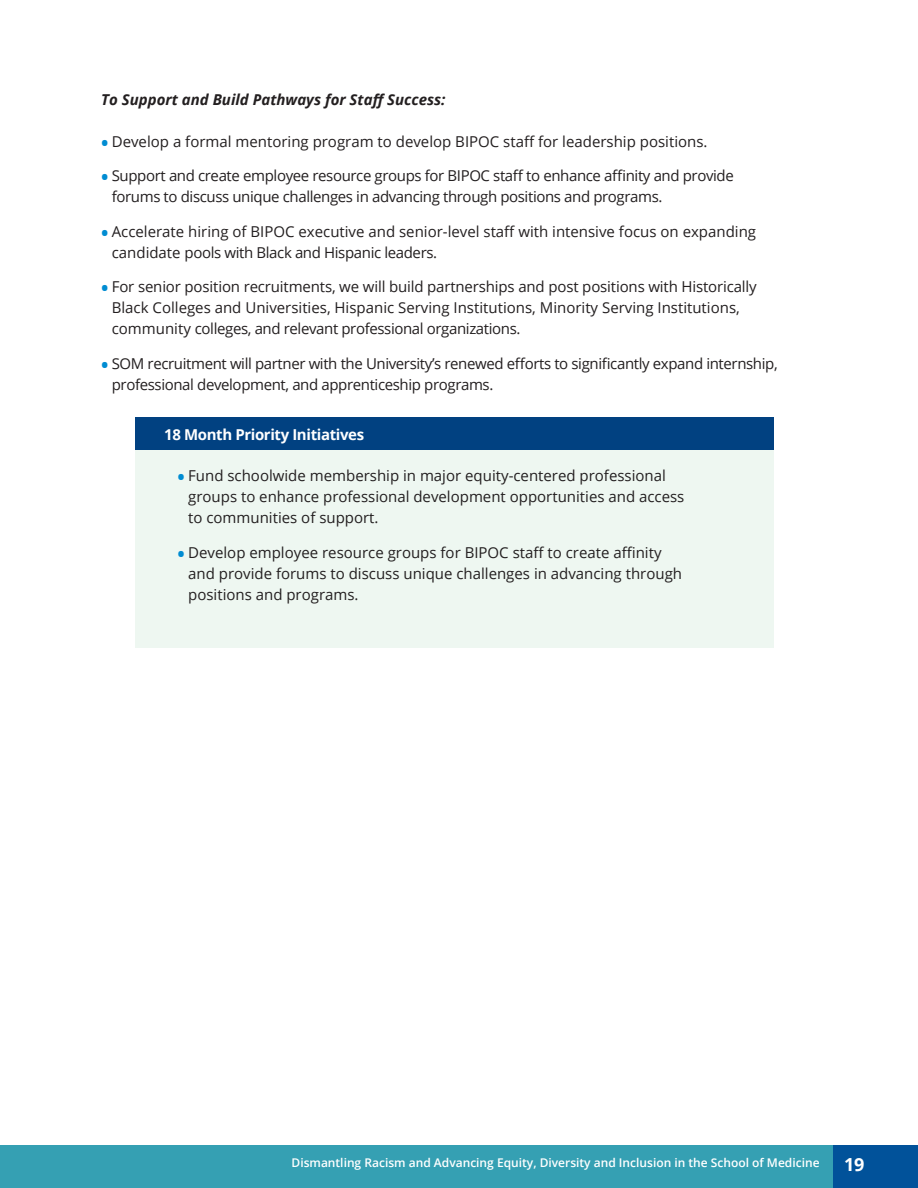
<style>
.page{position:relative;width:918px;height:1188px;background:#fff}
.page>*{position:absolute;margin:0;border:0;box-sizing:border-box;transform-origin:0 0}
.page_number{font:700 18px "Open Sans";color:#fff}
.Paragraph_Style_1{font:15px/21px "Open Sans";color:#231f20}
.Paragraph_Style_1-2{font:15px/21px "Open Sans";letter-spacing:-.025em;color:#231f20}
.Paragraph_Style_1-3{font:italic 700 15px "Open Sans";color:#231f20}
.Paragraph_Style_1-4{font:700 15px "Open Sans";letter-spacing:-.025em;color:#fff}
.t1{font:600 12px "Open Sans";color:#fff}
.s1{font-weight:700;font-size:19.5px;color:#008cd2}
</style>
<div class="page">
<div style="left:0;top:1146px;width:918px;height:42px;background:#35a0b3"></div>
<div style="left:833px;top:1146px;width:84px;height:42px;background:#01529a"></div>
<div style="left:135px;top:417px;width:638px;height:230px;background:#eef7f1"></div>
<div style="left:135px;top:417px;width:638px;height:33px;background:#014181"></div>
<p class="Paragraph_Style_1-3" style="left:101px;top:89px;width:346px">To Support and Build Pathways for Staff Success:</p>
<p class="Paragraph_Style_1" style="left:101px;top:130px;width:608px"><span class="s1">•</span> Develop a formal mentoring program to develop BIPOC staff for leadership positions.</p>
<p class="Paragraph_Style_1-2" style="left:112px;top:165px;width:624px;text-indent:-11px"><span class="s1">•</span> Support and create employee resource groups for BIPOC staff to enhance affinity and provide forums to discuss unique challenges in advancing through positions and programs.</p>
<p class="Paragraph_Style_1" style="left:112px;top:220px;width:646px;text-indent:-11px"><span class="s1">•</span> Accelerate hiring of BIPOC executive and senior-level staff with intensive focus on expanding candidate pools with Black and Hispanic leaders.</p>
<p class="Paragraph_Style_1" style="left:112px;top:276px;width:647px;text-indent:-11px"><span class="s1">•</span> For senior position recruitments, we will build partnerships and post positions with Historically<br>Black Colleges and Universities, Hispanic Serving Institutions, Minority Serving Institutions, community colleges, and relevant professional organizations.</p>
<p class="Paragraph_Style_1-2" style="left:112px;top:352px;width:667px;text-indent:-11px"><span class="s1">•</span> SOM recruitment will partner with the University’s renewed efforts to significantly expand internship, professional development, and apprenticeship programs.</p>
<p class="Paragraph_Style_1-4" style="left:164px;top:424px;width:201px">18 Month Priority Initiatives</p>
<p class="Paragraph_Style_1" style="left:188px;top:465px;width:498px;text-indent:-11px"><span class="s1">•</span> Fund schoolwide membership in major equity-centered professional groups to enhance professional development opportunities and access to communities of support.</p>
<p class="Paragraph_Style_1" style="left:188px;top:541px;width:495px;text-indent:-11px"><span class="s1">•</span> Develop employee resource groups for BIPOC staff to create affinity and provide forums to discuss unique challenges in advancing through positions and programs.</p>
<p class="t1" style="left:292px;top:1154px;width:530px">Dismantling Racism and Advancing Equity, Diversity and Inclusion in the School of Medicine</p>
<p class="page_number" style="left:844px;top:1152px;width:22px">1 9A</p>
</div>
